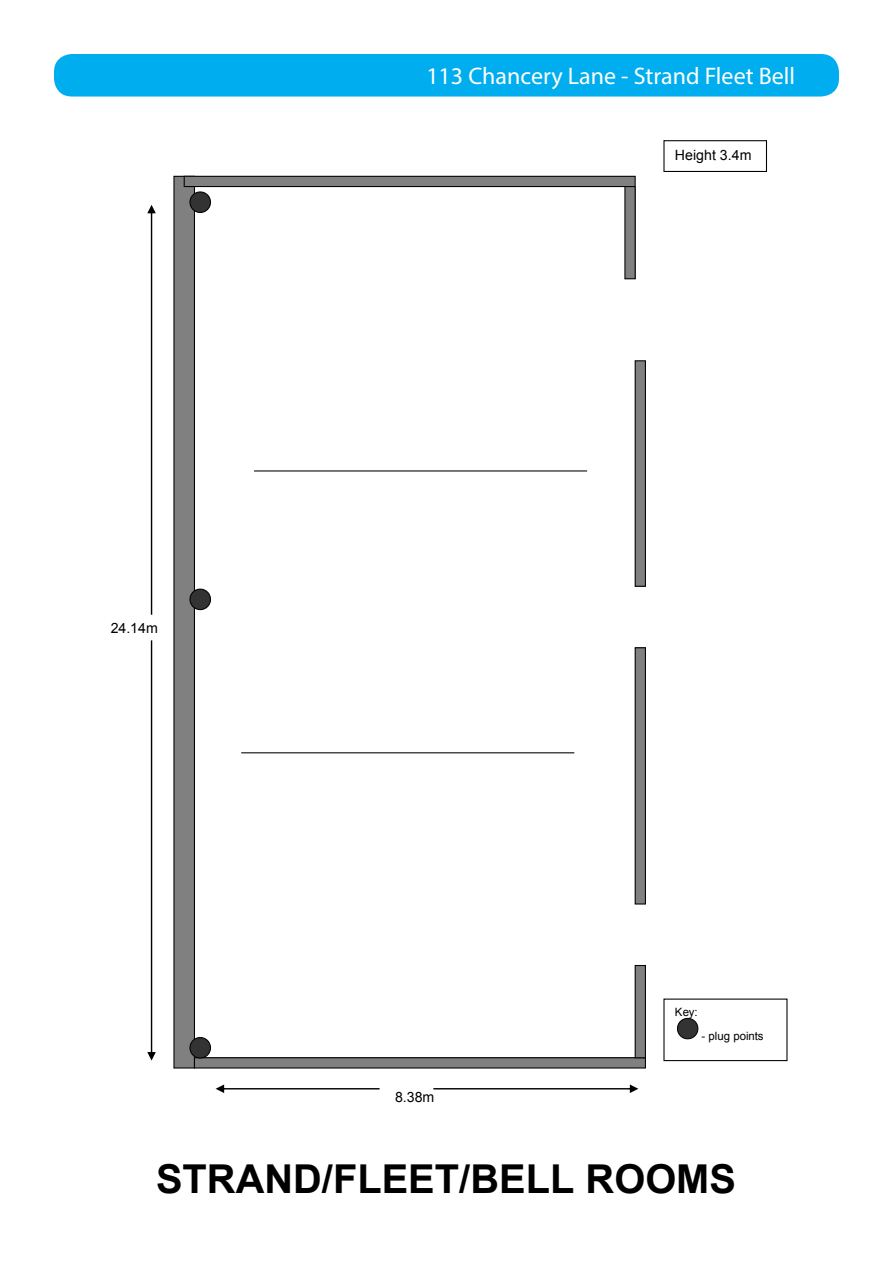
<style>
.page{position:relative;width:893px;height:1263px;background:#fff}
.page>*{position:absolute;margin:0;border:0;box-sizing:border-box;transform-origin:0 0}
.t1{font:700 39.75px "Arial";color:#000}
.t2{font:24px "Myriad Pro";color:#fff}
.t3{font:14.25px "Arial";color:#000}
.t4{font:11.4px "Arial";color:#000}
</style>
<div class="page">
<div style="left:54px;top:54px;width:785px;height:43px;background:#00aeef;border-radius:18px"></div>
<div style="left:174px;top:176px;width:20px;height:892px;background:#808080"></div>
<div style="left:173px;top:176px;width:22px;height:892px;border:1px solid #000"></div>
<div style="left:194px;top:1058px;width:451px;height:10px;background:#808080"></div>
<div style="left:194px;top:1057px;width:452px;height:11px;border:1px solid #000"></div>
<div style="left:635px;top:965px;width:10px;height:93px;background:#808080"></div>
<div style="left:635px;top:965px;width:11px;height:93px;border:1px solid #000"></div>
<div style="left:635px;top:648px;width:10px;height:256px;background:#808080"></div>
<div style="left:635px;top:647px;width:11px;height:257px;border:1px solid #000"></div>
<div style="left:184px;top:176px;width:451px;height:11px;background:#808080"></div>
<div style="left:184px;top:176px;width:452px;height:11px;border:1px solid #000"></div>
<div style="left:625px;top:187px;width:10px;height:92px;background:#808080"></div>
<div style="left:624px;top:186px;width:12px;height:93px;border:1px solid #000"></div>
<div style="left:635px;top:361px;width:10px;height:225px;background:#808080"></div>
<div style="left:635px;top:360px;width:11px;height:227px;border:1px solid #000"></div>
<svg style="left:147px;top:640px;width:9px;height:420px"></svg>
<svg style="left:147px;top:205px;width:9px;height:410px"></svg>
<svg style="left:216px;top:1084px;width:164px;height:9px"></svg>
<svg style="left:433px;top:1084px;width:205px;height:9px"></svg>
<div style="left:663px;top:140px;width:104px;height:32px;border:1px solid #000"></div>
<div style="left:190px;top:1037px;width:20px;height:21px;background:#333;border-radius:50%"></div>
<div style="left:189px;top:1037px;width:22px;height:21px;border:1px solid #000;border-radius:50%"></div>
<div style="left:190px;top:589px;width:20px;height:21px;background:#333;border-radius:50%"></div>
<div style="left:189px;top:589px;width:22px;height:21px;border:1px solid #000;border-radius:50%"></div>
<div style="left:190px;top:192px;width:20px;height:20px;background:#333;border-radius:50%"></div>
<div style="left:189px;top:191px;width:22px;height:22px;border:1px solid #000;border-radius:50%"></div>
<div style="left:663px;top:998px;width:124px;height:63px;border:1px solid #000"></div>
<svg style="left:677px;top:1018px;width:21px;height:21px"></svg>
<hr style="left:254px;top:470px;width:333px;height:1px;background:#000">
<hr style="left:241px;top:752px;width:333px;height:1px;background:#000">
<p class="t2" style="left:426px;top:61px;width:370px">113 Chancery Lane - Strand Fleet Bell</p>
<p class="t3" style="left:111px;top:619px;width:49px">24.14m</p>
<p class="t3" style="left:395px;top:1088px;width:41px">8.38m</p>
<p class="t3" style="left:675px;top:145px;width:78px">Height 3.4m</p>
<p class="t4" style="left:675px;top:1004px;width:24px">Key:</p>
<p class="t4" style="left:702px;top:1028px;width:64px">- plug points</p>
<p class="t1" style="left:156px;top:1152px;width:581px">STRAND/FLEET/BELL ROOMS</p>
</div>
